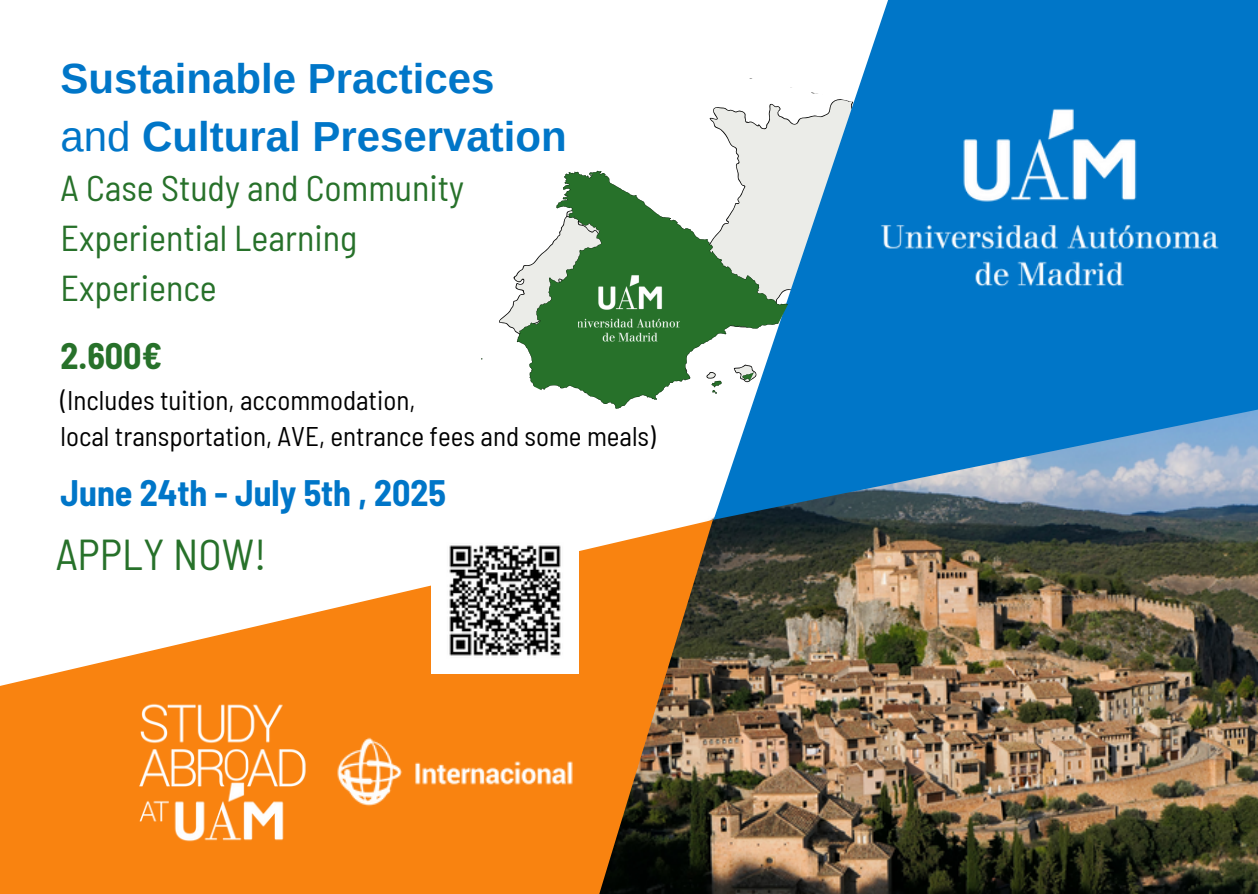
<style>
.page{position:relative;width:1258px;height:894px;background:#fff}
.page>*{position:absolute;margin:0;border:0;box-sizing:border-box;transform-origin:0 0}
.t1{font:semi-condensed 43.2px "Barlow";color:#27712a}
.t2{font:700 42px/58.5px "Arimo";color:#0076c8}
.t3{font:semi-condensed 36px/49.5px "Barlow";color:#27712a}
.t4{font:700 semi-condensed 36px "Barlow";color:#0076c8}
.t5{font:700 semi-condensed 36px "Barlow";color:#27712a}
.t6{font:semi-condensed 27px "Barlow";color:#000}
.s1{font-weight:400}
</style>
<div class="page">
<img style="left:1041px;top:854px;width:217px;height:39px">
<svg style="left:0;top:588px;width:1041px;height:305px;fill:#f98310"></svg>
<img style="left:418px;top:0;width:840px;height:854px">
<svg style="left:455px;top:147px;width:349px;height:324px"></svg>
<img style="left:579px;top:272px;width:101px;height:75px">
<img style="left:116px;top:696px;width:209px;height:150px">
<img style="left:880px;top:104px;width:341px;height:194px">
<img style="left:326px;top:723px;width:255px;height:97px">
<img style="left:432px;top:527px;width:146px;height:146px">
<p class="t2" style="left:61px;top:49px;width:508px">Sustainable Practices <span class="s1">and</span> Cultural Preservation</p>
<p class="t3" style="left:61px;top:162px;width:405px">A Case Study and Community<br>Experiential Learning<br>Experience</p>
<p class="t5" style="left:61px;top:333px;width:103px">2.600€</p>
<p class="t6" style="left:61px;top:382px;width:356px">(Includes tuition, accommodation,</p>
<h2 class="t6" style="left:61px;top:418px;width:597px">local transportation, AVE, entrance fees and some meals)</h2>
<p class="t4" style="left:61px;top:469px;width:387px">June 24th - July 5th , 2025</p>
<p class="t1" style="left:56px;top:526px;width:212px">APPLY NOW!</p>
</div>
